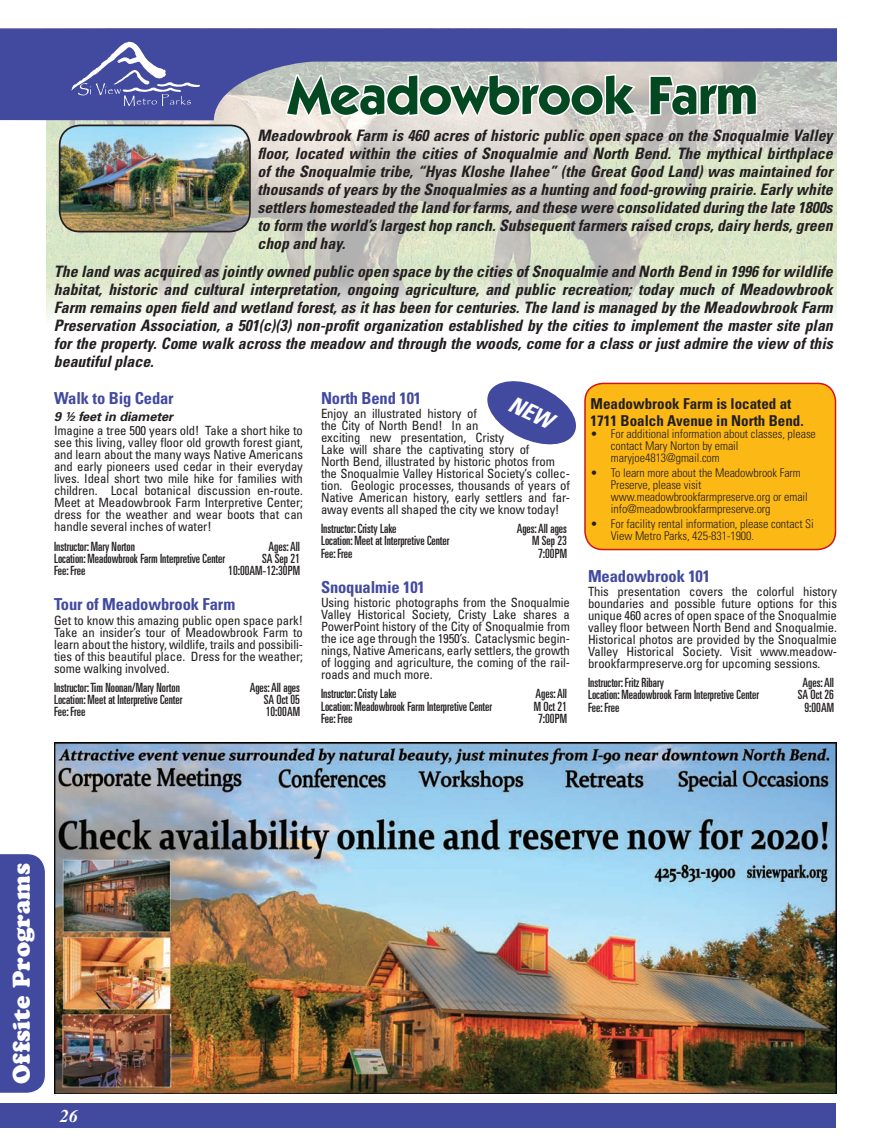
<style>
.page{position:relative;width:891px;height:1148px;background:#fff}
.page>*{position:absolute;margin:0;border:0;box-sizing:border-box;transform-origin:0 0}
.t1{font:700 54px "Itc Kabel";letter-spacing:-.005em;color:#044822}
.t2{font:24px "Cooper Black Std";color:#fff}
.t3{font:italic 700 18px "Times LT Std";color:#fff}
.t4{font:700 condensed 16.5px "Univers";letter-spacing:-.005em;color:#424a9f}
.t5{font:italic 700 condensed 15.75px/18px "Univers";color:#231f20;text-align:justify}
.t6{font:700 condensed 15px/16.5px "Univers";color:#231f20}
.t7{font:condensed 12.75px/12px "Univers";letter-spacing:-.01em;color:#231f20;text-align:justify}
.t8{font:ultra-condensed 12.75px "Univers";color:#231f20}
.t9{font:italic 700 12.75px "Univers";letter-spacing:-.005em;color:#231f20}
.t10{font:300 condensed 12px/12px "Univers";letter-spacing:-.005em;color:#231f20}
</style>
<div class="page">
<div style="left:585px;top:383px;width:251px;height:166px;background:#fcb814;border-radius:18px"></div>
<div style="left:584px;top:382px;width:252px;height:168px;border:2px solid #cf151d;border-radius:18px"></div>
<img style="left:47px;top:120px;width:790px;height:200px">
<img style="left:60px;top:125px;width:190px;height:107px">
<div style="left:59px;top:125px;width:192px;height:107px;border:2px solid #231f20;border-radius:20px"></div>
<img style="left:54px;top:742px;width:782px;height:351px">
<div style="left:0;top:854px;width:45px;height:238px;background:#424a9f"></div>
<svg style="left:0;top:28px;width:837px;height:92px"></svg>
<svg style="left:71px;top:42px;width:129px;height:64px"></svg>
<div style="left:0;top:1103px;width:836px;height:24px;background:#424a9f"></div>
<svg style="left:487px;top:381px;width:89px;height:64px"></svg>
<h1 class="t1" style="left:288px;top:63px;width:471px">Meadowbrook Farm</h1>
<p class="t5" style="left:258px;top:126px;width:577px">Meadowbrook Farm is 460 acres of historic public open space on the Snoqualmie Valley floor, located within the cities of Snoqualmie and North Bend. The mythical birthplace of the Snoqualmie tribe, “Hyas Kloshe Ilahee” (the Great Good Land) was maintained for thousands of years by the Snoqualmies as a hunting and food-growing prairie. Early white settlers homesteaded the land for farms, and these were consolidated during the late 1800s to form the world’s largest hop ranch. Subsequent farmers raised crops, dairy herds, green chop and hay.</p>
<p class="t5" style="left:54px;top:262px;width:780px">The land was acquired as jointly owned public open space by the cities of Snoqualmie and North Bend in 1996 for wildlife habitat, historic and cultural interpretation, ongoing agriculture, and public recreation; today much of Meadowbrook Farm remains open field and wetland forest, as it has been for centuries. The land is managed by the Meadowbrook Farm Preservation Association, a 501(c)(3) non-profit organization established by the cities to implement the master site plan for the property. Come walk across the meadow and through the woods, come for a class or just admire the view of this beautiful place.</p>
<p class="t6" style="left:591px;top:396px;width:215px">Meadowbrook Farm is located at<br>1711 Boalch Avenue in North Bend.</p>
<p class="t10" style="left:611px;top:427px;width:207px;text-indent:-20px">• For additional information about classes, please contact Mary Norton by email maryjoe4813@gmail.com</p>
<p class="t10" style="left:611px;top:467px;width:199px;text-indent:-20px">• To learn more about the Meadowbrook Farm Preserve, please visit www.meadowbrookfarmpreserve.org or email info@meadowbrookfarmpreserve.org</p>
<p class="t10" style="left:611px;top:518px;width:204px;text-indent:-20px">• For facility rental information, please contact Si<br>View Metro Parks, 425-831-1900.</p>
<p class="t4" style="left:54px;top:388px;width:121px">Walk to Big Cedar</p>
<p class="t9" style="left:54px;top:409px;width:121px">9 ½ feet in diameter</p>
<p class="t7" style="left:54px;top:425px;width:251px">Imagine a tree 500 years old! Take a short hike to see this living, valley floor old growth forest giant, and learn about the many ways Native Americans and early pioneers used cedar in their everyday lives. Ideal short two mile hike for families with children. Local botanical discussion en-route.<br>Meet at Meadowbrook Farm Interpretive Center; dress for the weather and wear boots that can handle several inches of water!</p>
<p class="t8" style="left:54px;top:538px;width:83px">Instructor: Mary Norton</p>
<p class="t8" style="left:269px;top:538px;width:33px">Ages: All</p>
<p class="t8" style="left:54px;top:551px;width:173px">Location: Meadowbrook Farm Interpretive Center</p>
<p class="t8" style="left:262px;top:551px;width:39px">SA Sep 21</p>
<p class="t8" style="left:54px;top:563px;width:33px">Fee: Free</p>
<p class="t8" style="left:228px;top:563px;width:73px">10:00AM-12:30PM</p>
<p class="t4" style="left:54px;top:594px;width:183px">Tour of Meadowbrook Farm</p>
<p class="t7" style="left:54px;top:614px;width:250px">Get to know this amazing public open space park!<br>Take an insider’s tour of Meadowbrook Farm to learn about the history, wildlife, trails and possibili&shy;ties of this beautiful place. Dress for the weather; some walking involved.</p>
<p class="t8" style="left:54px;top:680px;width:127px">Instructor: Tim Noonan/Mary Norton</p>
<p class="t8" style="left:250px;top:680px;width:52px">Ages: All ages</p>
<p class="t8" style="left:54px;top:692px;width:130px">Location: Meet at Interpretive Center</p>
<p class="t8" style="left:264px;top:692px;width:38px">SA Oct 05</p>
<p class="t8" style="left:54px;top:704px;width:33px">Fee: Free</p>
<p class="t8" style="left:266px;top:704px;width:36px">10:00AM</p>
<p class="t4" style="left:321px;top:388px;width:102px">North Bend 101</p>
<p class="t7" style="left:321px;top:407px;width:251px;text-align:left">Enjoy an illustrated history of<br>the City of North Bend! In an<br>exciting new presentation, Cristy<br>Lake will share the captivating story of<br>North Bend, illustrated by historic photos from the Snoqualmie Valley Historical Society’s collec&shy;tion. Geologic processes, thousands of years of Native American history, early settlers and far&shy;away events all shaped the city we know today!</p>
<p class="t8" style="left:321px;top:521px;width:77px">Instructor: Cristy Lake</p>
<p class="t8" style="left:517px;top:521px;width:52px">Ages: All ages</p>
<p class="t8" style="left:321px;top:533px;width:130px">Location: Meet at Interpretive Center</p>
<p class="t8" style="left:532px;top:533px;width:36px">M Sep 23</p>
<p class="t8" style="left:321px;top:546px;width:33px">Fee: Free</p>
<p class="t8" style="left:538px;top:546px;width:30px">7:00PM</p>
<p class="t4" style="left:321px;top:577px;width:105px">Snoqualmie 101</p>
<p class="t7" style="left:321px;top:596px;width:251px">Using historic photographs from the Snoqualmie Valley Historical Society, Cristy Lake shares a PowerPoint history of the City of Snoqualmie from the ice age through the 1950’s. Cataclysmic begin&shy;nings, Native Americans, early settlers, the growth of logging and agriculture, the coming of the rail&shy;roads and much more.</p>
<p class="t8" style="left:321px;top:686px;width:77px">Instructor: Cristy Lake</p>
<p class="t8" style="left:536px;top:686px;width:33px">Ages: All</p>
<p class="t8" style="left:321px;top:698px;width:173px">Location: Meadowbrook Farm Interpretive Center</p>
<p class="t8" style="left:534px;top:698px;width:35px">M Oct 21</p>
<p class="t8" style="left:321px;top:711px;width:33px">Fee: Free</p>
<p class="t8" style="left:538px;top:711px;width:30px">7:00PM</p>
<p class="t4" style="left:588px;top:566px;width:124px">Meadowbrook 101</p>
<p class="t7" style="left:588px;top:585px;width:251px">This presentation covers the colorful history boundaries and possible future options for this unique 460 acres of open space of the Snoqualmie valley floor between North Bend and Snoqualmie.<br>Historical photos are provided by the Snoqualmie Valley Historical Society. Visit www.meadow&shy;brookfarmpreserve.org for upcoming sessions.</p>
<p class="t8" style="left:588px;top:675px;width:77px">Instructor: Fritz Ribary</p>
<p class="t8" style="left:803px;top:675px;width:33px">Ages: All</p>
<p class="t8" style="left:588px;top:687px;width:173px">Location: Meadowbrook Farm Interpretive Center</p>
<p class="t8" style="left:798px;top:687px;width:38px">SA Oct 26</p>
<p class="t8" style="left:588px;top:700px;width:33px">Fee: Free</p>
<p class="t8" style="left:804px;top:700px;width:31px">9:00AM</p>
<h2 class="t2" style="left:7px;top:1083px;width:222px;rotate:-90deg">Offsite Programs</h2>
<h3 class="t3" style="left:60px;top:1105px;width:19px">26</h3>
</div>
